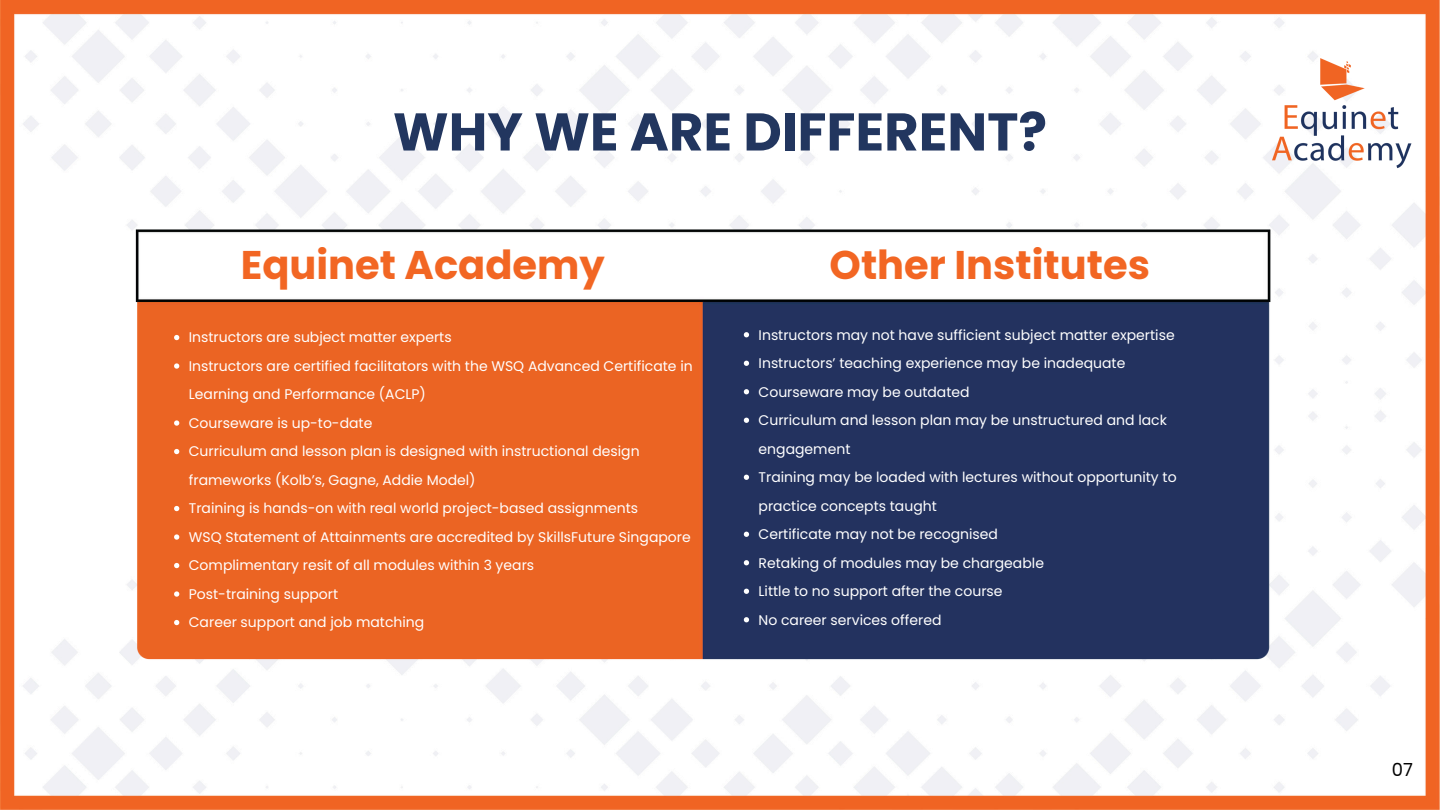
<style>
.page{position:relative;width:1440px;height:810px;background:#fff}
.page>*{position:absolute;margin:0;border:0;box-sizing:border-box;transform-origin:0 0}
.t1{font:700 53px "Poppins";color:#22365f}
.t2{font:700 40px "Poppins";color:#f26623}
.t3{font:18px "Poppins";color:#000}
.t4{font:14px/28.5px "Poppins";color:#fff}
</style>
<div class="page">
<img style="left:0;top:0;width:1440px;height:810px">
<img style="left:1246px;top:18px;width:192px;height:192px">
<img style="left:81px;top:57px;width:1244px;height:696px">
<svg style="left:174px;top:335px;width:5px;height:5px"></svg>
<svg style="left:174px;top:363px;width:5px;height:6px"></svg>
<svg style="left:174px;top:420px;width:5px;height:6px"></svg>
<svg style="left:174px;top:449px;width:5px;height:5px"></svg>
<svg style="left:174px;top:506px;width:5px;height:5px"></svg>
<svg style="left:174px;top:534px;width:5px;height:6px"></svg>
<svg style="left:174px;top:563px;width:5px;height:5px"></svg>
<svg style="left:174px;top:591px;width:5px;height:6px"></svg>
<svg style="left:174px;top:620px;width:5px;height:5px"></svg>
<svg style="left:744px;top:332px;width:5px;height:5px"></svg>
<svg style="left:744px;top:361px;width:5px;height:5px"></svg>
<svg style="left:744px;top:389px;width:5px;height:5px"></svg>
<svg style="left:744px;top:418px;width:5px;height:5px"></svg>
<svg style="left:744px;top:475px;width:5px;height:5px"></svg>
<svg style="left:744px;top:532px;width:5px;height:5px"></svg>
<svg style="left:744px;top:560px;width:5px;height:5px"></svg>
<svg style="left:744px;top:589px;width:5px;height:5px"></svg>
<svg style="left:744px;top:617px;width:5px;height:5px"></svg>
<h1 class="t1" style="left:393px;top:101px;width:656px">WHY WE ARE DIFFERENT?</h1>
<h2 class="t2" style="left:241px;top:242px;width:366px">Equinet Academy</h2>
<h2 class="t2" style="left:830px;top:242px;width:322px">Other Institutes</h2>
<p class="t4" style="left:189px;top:323px;width:505px">Instructors are subject matter experts<br>Instructors are certified facilitators with the WSQ Advanced Certificate in Learning and Performance (ACLP)<br>Courseware is up-to-date<br>Curriculum and lesson plan is designed with instructional design frameworks (Kolb’s, Gagne, Addie Model)<br>Training is hands-on with real world project-based assignments<br>WSQ Statement of Attainments are accredited by SkillsFuture Singapore Complimentary resit of all modules within 3 years<br>Post-training support<br>Career support and job matching</p>
<p class="t4" style="left:759px;top:321px;width:420px">Instructors may not have sufficient subject matter expertise Instructors’ teaching experience may be inadequate Courseware may be outdated<br>Curriculum and lesson plan may be unstructured and lack engagement<br>Training may be loaded with lectures without opportunity to practice concepts taught<br>Certificate may not be recognised<br>Retaking of modules may be chargeable<br>Little to no support after the course<br>No career services offered</p>
<p class="t3" style="left:1392px;top:759px;width:23px">07</p>
</div>
